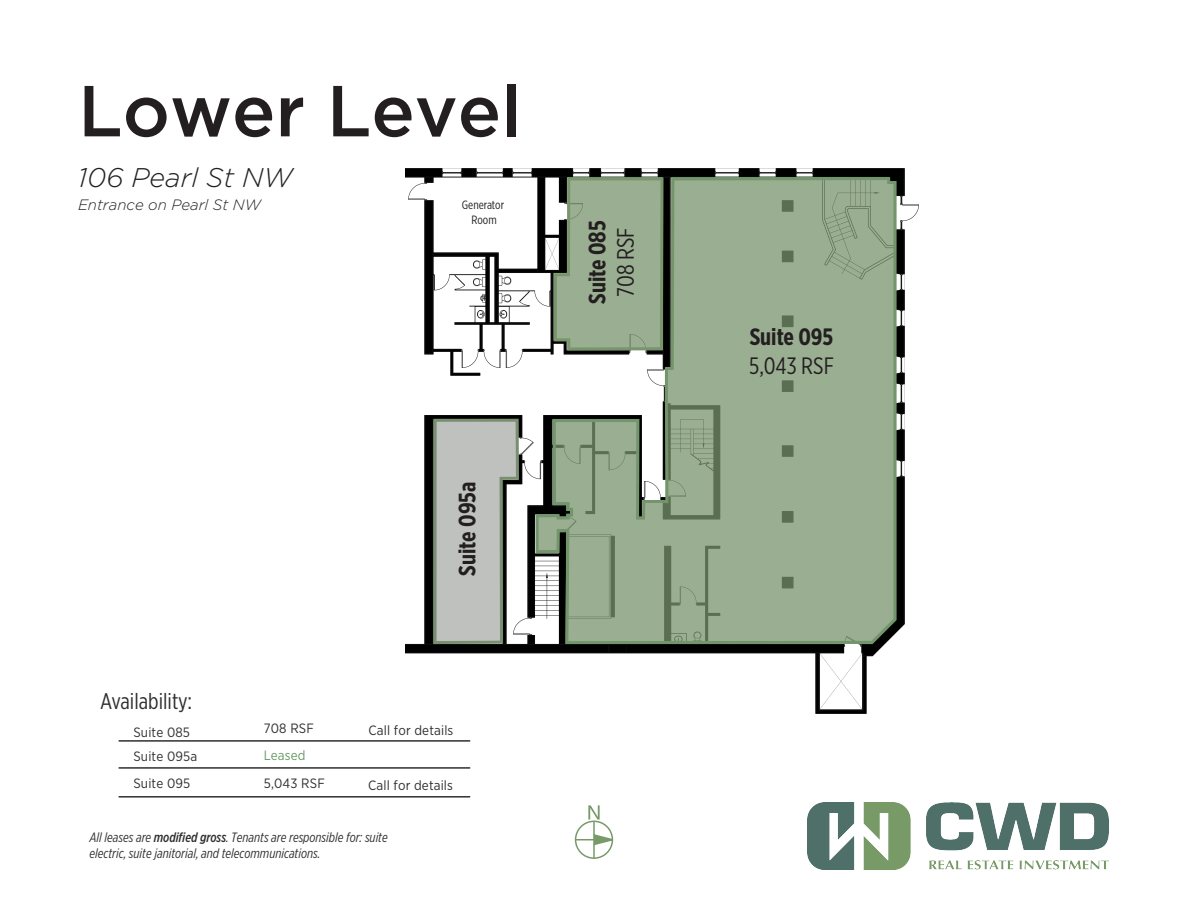
<style>
.page{position:relative;width:1188px;height:918px;background:#fff}
.page>*{position:absolute;margin:0;border:0;box-sizing:border-box;transform-origin:0 0}
.t1{font:500 72px "Gotham";color:#231f20}
.t2{font:italic 300 27px "Gotham";color:#231f20}
.t3{font:700 23.7px "Gotham X Narrow";color:#231f20}
.t4{font:23.7px "Gotham X Narrow";color:#231f20}
.t5{font:22.5px "Gotham X Narrow";color:#302f30}
.t6{font:italic 300 15px "Gotham";color:#231f20}
.t7{font:italic 13.5px/16.2px "Gotham X Narrow";color:#302f30}
.t8{font:13.5px/24.9px "Gotham Narrow";letter-spacing:.01em;color:#302f30}
.t9{font:13.5px "Gotham Narrow";letter-spacing:.01em;color:#669a66}
.t10{font:12px/14.4px "Gotham X Narrow";color:#231f20;text-align:center}
.s1{font-weight:500}
</style>
<div class="page">
<img style="left:406px;top:169px;width:513px;height:544px">
<img style="left:808px;top:803px;width:300px;height:67px">
<hr style="left:119px;top:767px;width:351px;height:2px;background:#312f30">
<hr style="left:119px;top:796px;width:351px;height:2px;background:#312f30">
<hr style="left:119px;top:740px;width:351px;height:2px;background:#312f30">
<hr style="left:576px;top:839px;width:36px;height:1px;background:#789a68">
<div style="left:575px;top:821px;width:38px;height:38px;border:2px solid #789a68;border-radius:50%"></div>
<svg style="left:588px;top:805px;width:26px;height:53px"></svg>
<svg style="left:434px;top:419px;width:85px;height:225px;background:#b7bcb6"></svg>
<svg style="left:536px;top:177px;width:360px;height:467px;background:#99ab92"></svg>
<svg style="left:554px;top:177px;width:109px;height:173px;background:#94a78c"></svg>
<h1 class="t1" style="left:78px;top:64px;width:445px">Lower Level</h1>
<h2 class="t2" style="left:78px;top:161px;width:216px">106 Pearl St NW</h2>
<p class="t6" style="left:78px;top:195px;width:184px">Entrance on Pearl St NW</p>
<p class="t10" style="left:462px;top:198px;width:44px">Generator<br>Room</p>
<h3 class="t3" style="left:453px;top:576px;width:95px;rotate:-90deg">Suite 095a</h3>
<h3 class="t5" style="left:100px;top:687px;width:94px">Availability:</h3>
<p class="t8" style="left:133px;top:719px;width:65px">Suite 085<br>Suite 095a</p>
<p class="t8" style="left:133px;top:771px;width:58px">Suite 095</p>
<p class="t8" style="left:264px;top:771px;width:63px">5,043 RSF</p>
<p class="t8" style="left:264px;top:715px;width:52px">708 RSF</p>
<p class="t9" style="left:264px;top:747px;width:43px">Leased</p>
<p class="t8" style="left:369px;top:718px;width:86px">Call for details</p>
<p class="t8" style="left:368px;top:772px;width:86px">Call for details</p>
<p class="t7" style="left:89px;top:829px;width:300px">All leases are <span class="s1">modified gross</span>. Tenants are responsible for: suite electric, suite janitorial, and telecommunications.</p>
<h3 class="t3" style="left:583px;top:304px;width:85px;rotate:-90deg">Suite 085</h3>
<h3 class="t4" style="left:611px;top:297px;width:71px;rotate:-90deg">708 RSF</h3>
<h3 class="t3" style="left:750px;top:322px;width:85px">Suite 095</h3>
<h3 class="t4" style="left:749px;top:351px;width:86px">5,043 RSF</h3>
</div>
